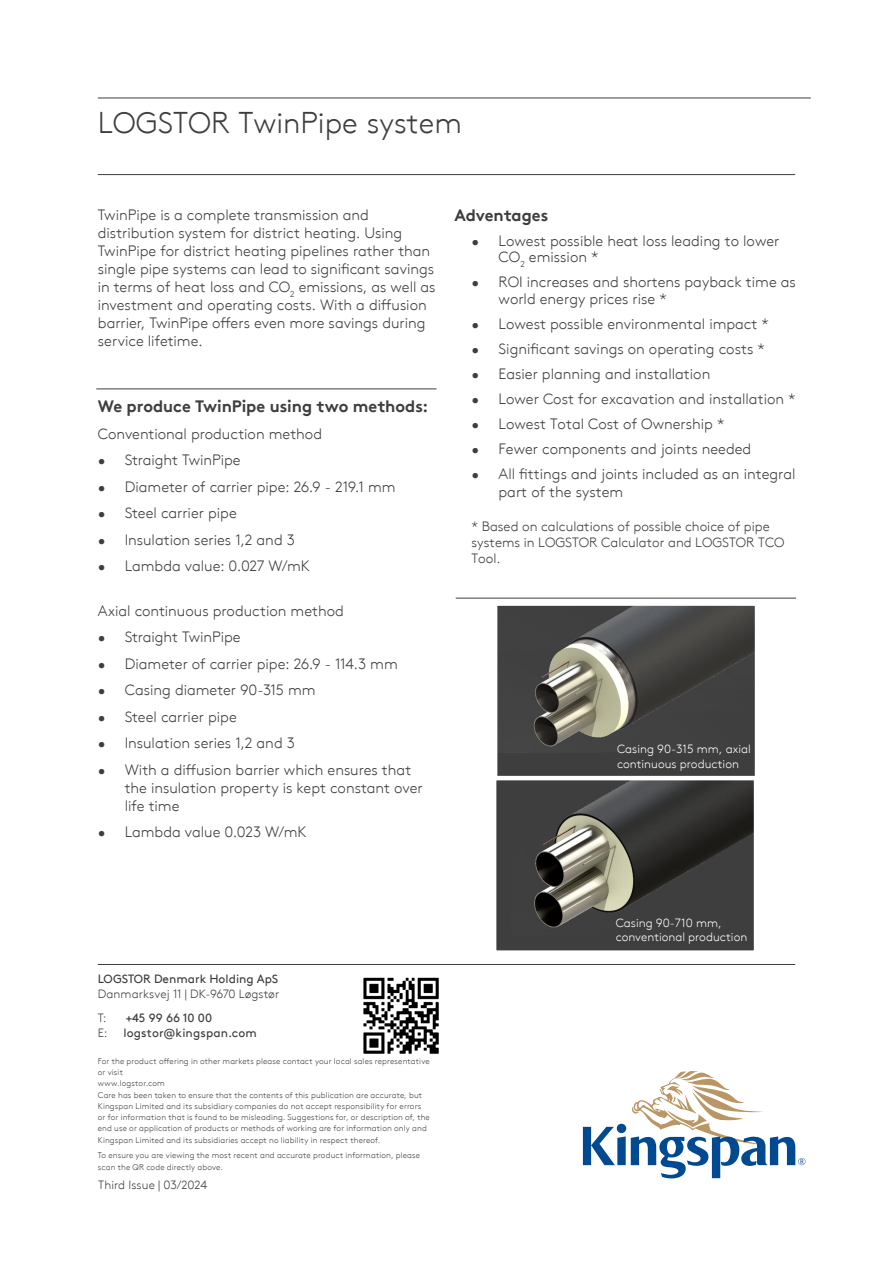
<style>
.page{position:relative;width:893px;height:1263px;background:#fff}
.page>*{position:absolute;margin:0;border:0;box-sizing:border-box;transform-origin:0 0}
.Internal__Main_Page_Headings{font:300 30px "Kingspan Brown TT";color:#3e3e3f}
.t1{font:700 16.5px "Kingspan Brown TT";letter-spacing:-.005em;color:#3e3e3f}
.t2{font:300 15px/18px "Kingspan Brown TT";color:#3e3e3f}
.t3{font:300 13.5px/16.2px "Kingspan Brown TT";color:#3e3e3f}
.t4{font:300 12px/14.4px "Kingspan Brown TT";color:#fff}
.Internal__Body_Text{font:12px "Kingspan Brown TT";color:#3e3e3f}
.Internal__Main_Column_Headings{font:300 12px "Kingspan Brown TT";color:#3e3e3f}
.Internal__Body_Text-2{font:300 12px "Kingspan Brown TT";letter-spacing:.005em;color:#3e3e3f}
.Internal__Main_Column_Headings-2{font:12px "Kingspan Brown TT";color:#3e3e3f}
.Internal__NB___Footnote_Text{font:300 8.25px/11.2px "Kingspan Brown TT";letter-spacing:.02em;color:#3e3e3f}
</style>
<div class="page">
<svg style="left:583px;top:1071px;width:222px;height:107px"></svg>
<hr style="left:98px;top:98px;width:713px;height:1px;background:#3e3e3f">
<hr style="left:98px;top:174px;width:697px;height:1px;background:#3e3e3f">
<hr style="left:96px;top:389px;width:340px;height:1px;background:#3e3e3f">
<hr style="left:456px;top:598px;width:340px;height:1px;background:#3e3e3f">
<hr style="left:98px;top:964px;width:697px;height:1px;background:#3e3e3f">
<div style="left:495px;top:779px;width:260px;height:173px;background:#3e3e3f"></div>
<img style="left:534px;top:781px;width:219px;height:147px">
<div style="left:493px;top:777px;width:264px;height:176px;border:3px solid #fff"></div>
<div style="left:496px;top:604px;width:260px;height:173px;background:#3e3e3f"></div>
<img style="left:533px;top:607px;width:221px;height:140px">
<div style="left:494px;top:603px;width:264px;height:176px;border:3px solid #fff"></div>
<img style="left:363px;top:977px;width:76px;height:77px">
<p class="Internal__Main_Page_Headings" style="left:98px;top:101px;width:366px">LOGSTOR TwinPipe system</p>
<p class="t2" style="left:98px;top:204px;width:339px">TwinPipe is a complete transmission and distribution system for district heating. Using TwinPipe for district heating pipelines rather than single pipe systems can lead to significant savings in terms of heat loss and CO<sub>2</sub> emissions, as well as investment and operating costs. With a diffusion barrier, TwinPipe offers even more savings during service lifetime.</p>
<p class="t1" style="left:455px;top:202px;width:95px">Adventages</p>
<p class="t2" style="left:499px;top:231px;width:282px;line-height:16.5px;text-indent:-27px">• Lowest possible heat loss leading to lower<br>CO<sub>2</sub> emission *</p>
<p class="t2" style="left:499px;top:273px;width:299px;line-height:16.5px;text-indent:-27px">• ROI increases and shortens payback time as world energy prices rise *</p>
<p class="t2" style="left:472px;top:313px;width:299px">• Lowest possible environmental impact *</p>
<p class="t2" style="left:472px;top:338px;width:295px">• Significant savings on operating costs *</p>
<p class="t2" style="left:472px;top:363px;width:240px">• Easier planning and installation</p>
<p class="t2" style="left:472px;top:388px;width:326px">• Lower Cost for excavation and installation *</p>
<p class="t2" style="left:472px;top:413px;width:254px">• Lowest Total Cost of Ownership *</p>
<p class="t2" style="left:472px;top:438px;width:281px">• Fewer components and joints needed</p>
<p class="t2" style="left:499px;top:464px;width:299px;text-indent:-27px">• All fittings and joints included as an integral part of the system</p>
<p class="t3" style="left:472px;top:517px;width:315px">* Based on calculations of possible choice of pipe systems in LOGSTOR Calculator and LOGSTOR TCO<br>Tool.</p>
<p class="t1" style="left:98px;top:393px;width:332px">We produce TwinPipe using two methods:</p>
<p class="t2" style="left:98px;top:423px;width:226px">Conventional production method</p>
<p class="t2" style="left:98px;top:450px;width:144px">• Straight TwinPipe</p>
<p class="t2" style="left:98px;top:476px;width:299px">• Diameter of carrier pipe: 26.9 - 219.1 mm</p>
<p class="t2" style="left:98px;top:503px;width:141px">• Steel carrier pipe</p>
<p class="t2" style="left:98px;top:529px;width:199px">• Insulation series 1,2 and 3</p>
<p class="t2" style="left:98px;top:556px;width:214px">• Lambda value: 0.027 W/mK</p>
<p class="t2" style="left:98px;top:600px;width:248px">Axial continuous production method</p>
<p class="t2" style="left:98px;top:627px;width:144px">• Straight TwinPipe</p>
<p class="t2" style="left:98px;top:653px;width:301px">• Diameter of carrier pipe: 26.9 - 114.3 mm</p>
<p class="t2" style="left:98px;top:680px;width:219px">• Casing diameter 90-315 mm</p>
<p class="t2" style="left:98px;top:706px;width:141px">• Steel carrier pipe</p>
<p class="t2" style="left:98px;top:733px;width:199px">• Insulation series 1,2 and 3</p>
<p class="t2" style="left:125px;top:759px;width:299px;text-indent:-27px">• With a diffusion barrier which ensures that the insulation property is kept constant over life time</p>
<p class="t2" style="left:98px;top:822px;width:210px">• Lambda value 0.023 W/mK</p>
<p class="t4" style="left:617px;top:741px;width:135px">Casing 90-315 mm, axial continuous production</p>
<p class="Internal__Body_Text" style="left:98px;top:969px;width:182px">LOGSTOR Denmark Holding ApS</p>
<p class="Internal__Main_Column_Headings" style="left:98px;top:985px;width:183px">Danmarksvej 11 | DK-9670 Løgstør</p>
<p class="Internal__Main_Column_Headings" style="left:98px;top:1009px;width:10px">T:</p>
<p class="Internal__Main_Column_Headings-2" style="left:126px;top:1008px;width:88px">+45 99 66 10 00</p>
<p class="Internal__Body_Text-2" style="left:98px;top:1024px;width:11px">E:</p>
<p class="Internal__Body_Text" style="left:123px;top:1023px;width:135px">logstor@kingspan.com</p>
<p class="Internal__NB___Footnote_Text" style="left:98px;top:1055px;width:334px">For the product offering in other markets please contact your local sales representative or visit<br>www.logstor.com<br>Care has been taken to ensure that the contents of this publication are accurate, but Kingspan Limited and its subsidiary companies do not accept responsibility for errors or for information that is found to be misleading. Suggestions for, or description of, the end use or application of products or methods of working are for information only and Kingspan Limited and its subsidiaries accept no liability in respect thereof.</p>
<p class="Internal__NB___Footnote_Text" style="left:98px;top:1149px;width:324px">To ensure you are viewing the most recent and accurate product information, please scan the QR code directly above.</p>
<p class="Internal__Body_Text-2" style="left:98px;top:1176px;width:110px">Third Issue | 03/2024</p>
<p class="t4" style="left:616px;top:915px;width:133px">Casing 90-710 mm, conventional production</p>
</div>
